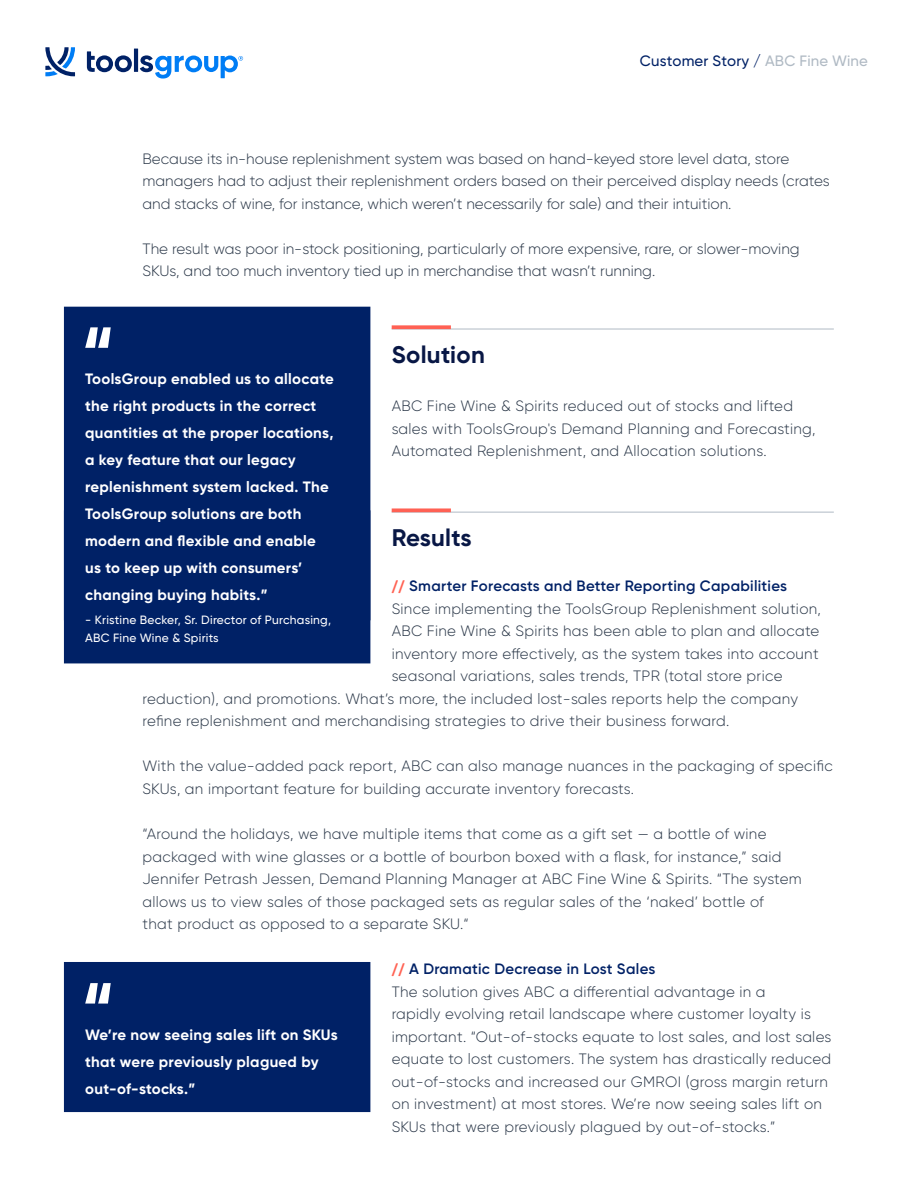
<style>
.page{position:relative;width:919px;height:1187px;background:#fff}
.page>*{position:absolute;margin:0;border:0;box-sizing:border-box;transform-origin:0 0}
.t1{font:700 24px "Gilroy";letter-spacing:.01em;color:#081745}
.t2{font:300 15px/22.5px "Gilroy";letter-spacing:.02em;color:#293647}
.t3{font:300 15px/22.5px "Gilroy";color:#293647}
.t4{font:700 15px/27px "Gilroy";letter-spacing:.02em;color:#fff}
.t5{font:600 15px "Gilroy";letter-spacing:.02em;color:#002166}
.t6{font:500 15px "Gilroy";letter-spacing:.01em;color:#002166}
.t7{font:500 12px/18px "Gilroy";letter-spacing:.02em;color:#fff}
.s1{color:#b0bac4}
.s2{font-family:"Calibri";font-weight:700;color:#ff6253}
.s3{font-weight:600;color:#002166}
</style>
<div class="page">
<hr style="left:391px;top:329px;width:442px;height:1px;background:#b0bac4">
<svg style="left:391px;top:325px;width:60px;height:4px"></svg>
<hr style="left:391px;top:512px;width:442px;height:1px;background:#b0bac4">
<svg style="left:391px;top:508px;width:60px;height:4px"></svg>
<svg style="left:87px;top:51px;width:45px;height:21px"></svg>
<hr style="left:134px;top:49px;width:4px;height:23px;background:#002166">
<svg style="left:45px;top:47px;width:30px;height:29px"></svg>
<svg style="left:140px;top:55px;width:103px;height:23px"></svg>
<div style="left:64px;top:306px;width:306px;height:314px;background:#002166"></div>
<div style="left:64px;top:510px;width:306px;height:153px;background:#002166"></div>
<svg style="left:85px;top:327px;width:26px;height:21px"></svg>
<div style="left:64px;top:961px;width:306px;height:150px;background:#002166"></div>
<svg style="left:85px;top:983px;width:26px;height:20px"></svg>
<p class="t6" style="left:639px;top:52px;width:229px">Customer Story / <span class="s1">ABC Fine Wine</span></p>
<p class="t3" style="left:142px;top:147px;width:688px">Because its in-house replenishment system was based on hand-keyed store level data, store managers had to adjust their replenishment orders based on their perceived display needs (crates and stacks of wine, for instance, which weren’t necessarily for sale) and their intuition.</p>
<p class="t3" style="left:142px;top:237px;width:658px">The result was poor in-stock positioning, particularly of more expensive, rare, or slower-moving<br>SKUs, and too much inventory tied up in merchandise that wasn’t running.</p>
<h1 class="t1" style="left:391px;top:340px;width:95px">Solution</h1>
<p class="t4" style="left:85px;top:365px;width:250px">ToolsGroup enabled us to allocate the right products in the correct quantities at the proper locations, a key feature that our legacy replenishment system lacked. The<br>ToolsGroup solutions are both modern and flexible and enable us to keep up with consumers’ changing buying habits.”</p>
<p class="t7" style="left:85px;top:611px;width:247px">- Kristine Becker, Sr. Director of Purchasing,<br>ABC Fine Wine &amp; Spirits</p>
<p class="t2" style="left:391px;top:394px;width:425px">ABC Fine Wine &amp; Spirits reduced out of stocks and lifted sales with ToolsGroup's Demand Planning and Forecasting,<br>Automated Replenishment, and Allocation solutions.</p>
<h1 class="t1" style="left:391px;top:523px;width:81px">Results</h1>
<p class="t5" style="left:391px;top:576px;width:397px"><span class="s2">//</span> Smarter Forecasts and Better Reporting Capabilities</p>
<p class="t2" style="left:391px;top:597px;width:430px">Since implementing the ToolsGroup Replenishment solution,</p>
<p class="t2" style="left:391px;top:619px;width:429px">ABC Fine Wine &amp; Spirits has been able to plan and allocate</p>
<p class="t2" style="left:391px;top:642px;width:428px">inventory more effectively, as the system takes into account</p>
<p class="t2" style="left:391px;top:664px;width:392px">seasonal variations, sales trends, TPR (total store price</p>
<p class="t2" style="left:142px;top:687px;width:657px">reduction), and promotions. What’s more, the included lost-sales reports help the company</p>
<p class="t2" style="left:142px;top:709px;width:588px">refine replenishment and merchandising strategies to drive their business forward.</p>
<p class="t2" style="left:142px;top:754px;width:691px">With the value-added pack report, ABC can also manage nuances in the packaging of specific<br>SKUs, an important feature for building accurate inventory forecasts.</p>
<p class="t2" style="left:142px;top:822px;width:660px">“Around the holidays, we have multiple items that come as a gift set — a bottle of wine packaged with wine glasses or a bottle of bourbon boxed with a flask, for instance,” said Jennifer Petrash Jessen, Demand Planning Manager at ABC Fine Wine &amp; Spirits. “The system allows us to view sales of those packaged sets as regular sales of the ‘naked’ bottle of<br>that product as opposed to a separate SKU.“</p>
<p class="t2" style="left:391px;top:957px;width:441px"><span class="s2">//</span> <span class="s3">A Dramatic Decrease in Lost Sales<br></span>The solution gives ABC a differential advantage in a<br>rapidly evolving retail landscape where customer loyalty is important. “Out-of-stocks equate to lost sales, and lost sales equate to lost customers. The system has drastically reduced out-of-stocks and increased our GMROI (gross margin return on investment) at most stores. We’re now seeing sales lift on SKUs that were previously plagued by out-of-stocks.”</p>
<p class="t4" style="left:85px;top:1020px;width:254px">We’re now seeing sales lift on SKUs that were previously plagued by out-of-stocks.”</p>
</div>
